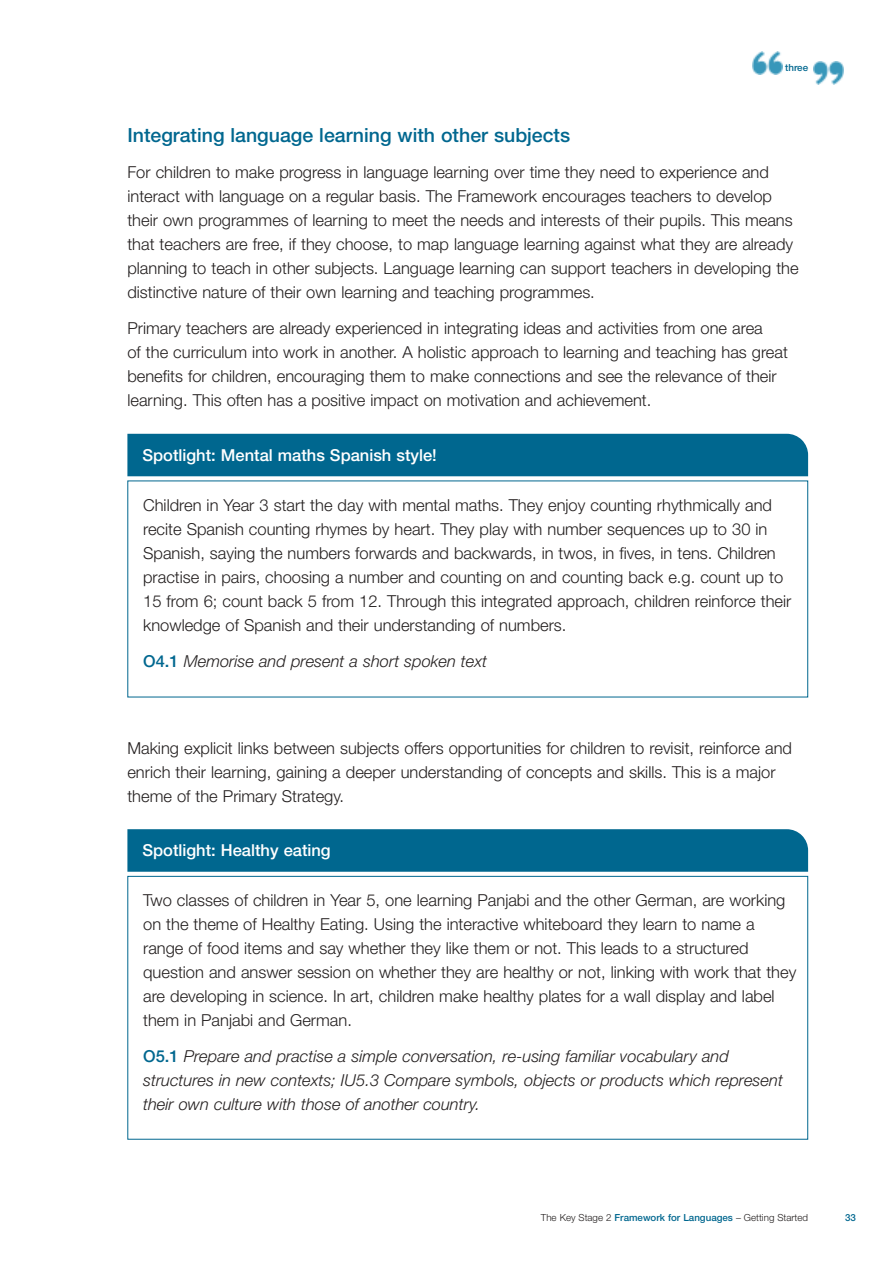
<style>
.page{position:relative;width:893px;height:1263px;background:#fff}
.page>*{position:absolute;margin:0;border:0;box-sizing:border-box;transform-origin:0 0}
.t1{font:500 19.5px "Helvetica Neue";color:#00678f}
.t2{font:300 16.5px/24px "Helvetica Neue";color:#231f1f}
.t3{font:italic 300 16.5px/24px "Helvetica Neue";color:#231f1f}
.t4{font:500 16.5px "Helvetica Neue";color:#fff}
.t5{font:300 9.75px "Helvetica Neue";color:#231f1f}
.t6{font:500 9.75px "Helvetica Neue";color:#00678f}
.s1{font-weight:500;font-style:normal;color:#00678f}
.s2{font-weight:500;color:#00678f}
</style>
<div class="page">
<img style="left:752px;top:51px;width:30px;height:24px">
<img style="left:813px;top:61px;width:30px;height:24px">
<div style="left:127px;top:434px;width:681px;height:42px;background:#00678f"></div>
<div style="left:127px;top:876px;width:681px;height:264px;border:1px solid #00678f"></div>
<div style="left:127px;top:829px;width:681px;height:43px;background:#00678f"></div>
<p class="t6" style="left:785px;top:64px;width:24px">three</p>
<p class="t1" style="left:127px;top:128px;width:444px">Integrating language learning with other subjects</p>
<p class="t2" style="left:127px;top:161px;width:672px">For children to make progress in language learning over time they need to experience and interact with language on a regular basis. The Framework encourages teachers to develop their own programmes of learning to meet the needs and interests of their pupils. This means that teachers are free, if they choose, to map language learning against what they are already planning to teach in other subjects. Language learning can support teachers in developing the distinctive nature of their own learning and teaching programmes.</p>
<p class="t2" style="left:127px;top:317px;width:662px">Primary teachers are already experienced in integrating ideas and activities from one area<br>of the curriculum into work in another. A holistic approach to learning and teaching has great benefits for children, encouraging them to make connections and see the relevance of their learning. This often has a positive impact on motivation and achievement.</p>
<p class="t4" style="left:142px;top:449px;width:296px">Spotlight: Mental maths Spanish style!</p>
<p class="t2" style="left:143px;top:494px;width:649px">Children in Year 3 start the day with mental maths. They enjoy counting rhythmically and recite Spanish counting rhymes by heart. They play with number sequences up to 30 in Spanish, saying the numbers forwards and backwards, in twos, in fives, in tens. Children practise in pairs, choosing a number and counting on and counting back e.g. count up to 15 from 6; count back 5 from 12. Through this integrated approach, children reinforce their knowledge of Spanish and their understanding of numbers.</p>
<p class="t3" style="left:143px;top:650px;width:345px"><span class="s1">O4.1</span> Memorise and present a short spoken text</p>
<p class="t2" style="left:127px;top:737px;width:666px">Making explicit links between subjects offers opportunities for children to revisit, reinforce and enrich their learning, gaining a deeper understanding of concepts and skills. This is a major theme of the Primary Strategy.</p>
<p class="t4" style="left:142px;top:844px;width:190px">Spotlight: Healthy eating</p>
<p class="t2" style="left:143px;top:890px;width:654px">Two classes of children in Year 5, one learning Panjabi and the other German, are working on the theme of Healthy Eating. Using the interactive whiteboard they learn to name a range of food items and say whether they like them or not. This leads to a structured question and answer session on whether they are healthy or not, linking with work that they are developing in science. In art, children make healthy plates for a wall display and label them in Panjabi and German.</p>
<p class="t3" style="left:143px;top:1046px;width:641px"><span class="s1">O5.1</span> Prepare and practise a simple conversation, re-using familiar vocabulary and structures in new contexts; IU5.3 Compare symbols, objects or products which represent their own culture with those of another country.</p>
<p class="t5" style="left:541px;top:1214px;width:268px">The Key Stage 2 <span class="s2">Framework for Languages</span> – Getting Started</p>
<p class="t6" style="left:845px;top:1214px;width:12px">33</p>
</div>
